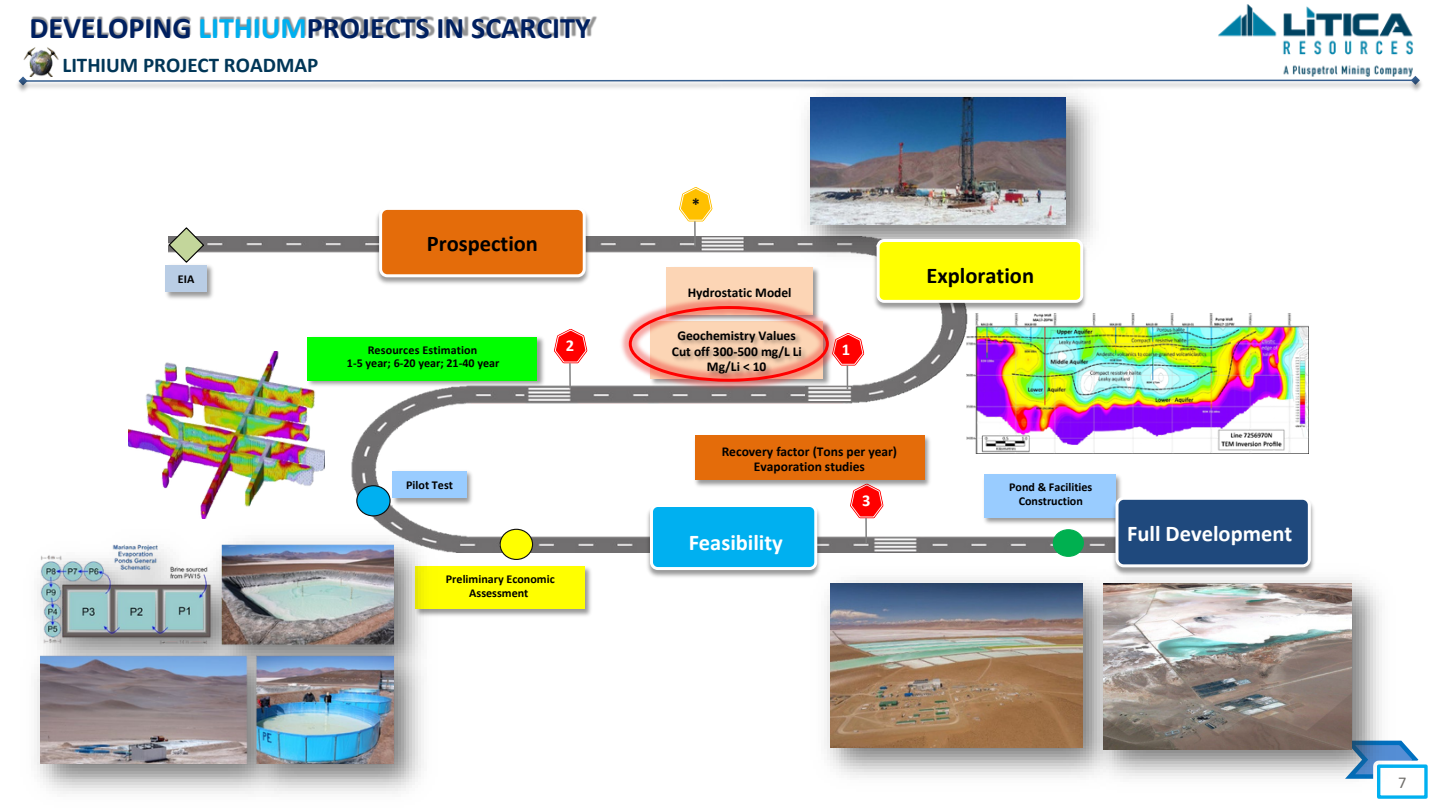
<style>
.page{position:relative;width:1440px;height:810px;background:#fff}
.page>*{position:absolute;margin:0;border:0;box-sizing:border-box;transform-origin:0 0}
.t1{font:700 30px "Calibri";color:#002060}
.t2{font:700 22.5px "Calibri";color:#fff}
.t3{font:700 22.5px "Calibri";color:#000}
.t4{font:700 21px "Calibri";color:#003657}
.t5{font:700 16.5px "Calibri";color:#fff}
.t6{font:700 16.5px "Calibri";color:#0d0d0d}
.t7{font:16.5px "Calibri";color:#6f6d6a}
.t8{font:700 13.5px/15.8px "Calibri";color:#000;text-align:center}
.t9{font:700 12px/13.5px "Calibri";color:#000;text-align:center}
.s1{color:#00b0f0}
</style>
<div class="page">
<svg style="left:1398px;top:740px;width:21px;height:21px"></svg>
<div style="left:1377px;top:764px;width:51px;height:35px;border:3px solid #00b0f0"></div>
<div style="left:1378px;top:766px;width:48px;height:31px;border:1px solid #00b0f0"></div>
<img style="left:17px;top:76px;width:1405px;height:16px">
<img style="left:1211px;top:4px;width:211px;height:75px">
<img style="left:205px;top:237px;width:945px;height:316px">
<img style="left:805px;top:389px;width:46px;height:11px">
<div style="left:500px;top:529px;width:33px;height:30px;background:#ff0;border-radius:50%"></div>
<div style="left:500px;top:529px;width:33px;height:31px;border:1px solid #0d0d0d;border-radius:50%"></div>
<img style="left:571px;top:567px;width:20px;height:49px">
<div style="left:357px;top:486px;width:33px;height:30px;background:#00b0f0;border-radius:50%"></div>
<div style="left:356px;top:485px;width:35px;height:31px;border:1px solid #0d0d0d;border-radius:50%"></div>
<div style="left:415px;top:566px;width:170px;height:43px;background:#ff0"></div>
<img style="left:389px;top:468px;width:87px;height:40px">
<img style="left:396px;top:469px;width:73px;height:39px">
<div style="left:392px;top:471px;width:75px;height:27px;background:#9cf"></div>
<img style="left:34px;top:516px;width:406px;height:278px">
<img style="left:40px;top:539px;width:354px;height:225px">
<svg style="left:168px;top:227px;width:37px;height:35px"></svg>
<svg style="left:679px;top:187px;width:34px;height:35px"></svg>
<hr style="left:694px;top:221px;width:2px;height:26px;background:#7f7f7f">
<img style="left:166px;top:262px;width:50px;height:40px">
<img style="left:168px;top:264px;width:43px;height:38px">
<div style="left:165px;top:265px;width:42px;height:27px;background:#b9cde5"></div>
<img style="left:373px;top:213px;width:219px;height:74px">
<div style="left:381px;top:208px;width:203px;height:68px;background:#e46c0a;border-radius:7px"></div>
<div style="left:379px;top:207px;width:207px;height:70px;border:3px solid #fff;border-radius:7px"></div>
<svg style="left:847px;top:492px;width:39px;height:29px"></svg>
<hr style="left:865px;top:518px;width:2px;height:25px;background:#7f7f7f">
<img style="left:692px;top:432px;width:242px;height:60px">
<div style="left:695px;top:435px;width:229px;height:45px;background:#e46c0a"></div>
<img style="left:644px;top:502px;width:180px;height:75px">
<div style="left:651px;top:506px;width:165px;height:63px;background:#00b0f0;border-radius:6px"></div>
<div style="left:650px;top:504px;width:167px;height:66px;border:3px solid #fff;border-radius:6px"></div>
<div style="left:1053px;top:530px;width:30px;height:26px;background:#00b050;border-radius:50%"></div>
<div style="left:1053px;top:529px;width:31px;height:28px;border:1px solid #00b050;border-radius:50%"></div>
<img style="left:981px;top:471px;width:144px;height:57px">
<img style="left:998px;top:473px;width:112px;height:52px">
<div style="left:984px;top:474px;width:131px;height:44px;background:#9cf"></div>
<img style="left:807px;top:560px;width:274px;height:218px">
<img style="left:830px;top:583px;width:251px;height:165px">
<img style="left:1109px;top:495px;width:205px;height:65px">
<svg style="left:551px;top:326px;width:39px;height:40px"></svg>
<hr style="left:569px;top:363px;width:2px;height:25px;background:#7f7f7f">
<div style="left:1117px;top:498px;width:192px;height:68px;background:#1f497d;border-radius:7px"></div>
<div style="left:1116px;top:497px;width:195px;height:70px;border:3px solid #fff;border-radius:7px"></div>
<img style="left:305px;top:334px;width:243px;height:56px">
<img style="left:337px;top:336px;width:177px;height:51px">
<div style="left:308px;top:337px;width:229px;height:44px;background:#0f0"></div>
<img style="left:129px;top:352px;width:195px;height:166px">
<img style="left:661px;top:264px;width:162px;height:30px">
<div style="left:667px;top:267px;width:146px;height:48px;background:#fcd5b5"></div>
<img style="left:787px;top:76px;width:325px;height:195px">
<img style="left:810px;top:97px;width:256px;height:127px">
<img style="left:870px;top:237px;width:220px;height:77px">
<div style="left:878px;top:241px;width:204px;height:60px;background:#ff0;border-radius:6px"></div>
<div style="left:877px;top:239px;width:206px;height:64px;border:3px solid #fff;border-radius:6px"></div>
<img style="left:967px;top:305px;width:342px;height:148px">
<img style="left:1081px;top:560px;width:317px;height:235px">
<img style="left:1104px;top:583px;width:247px;height:167px">
<img style="left:29px;top:63px;width:24px;height:13px">
<img style="left:23px;top:16px;width:156px;height:47px">
<img style="left:179px;top:16px;width:115px;height:21px">
<img style="left:294px;top:16px;width:303px;height:21px">
<img style="left:616px;top:294px;width:225px;height:100px">
<svg style="left:629px;top:306px;width:238px;height:83px"></svg>
<p class="t1" style="left:30px;top:15px;width:563px">DEVELOPING <span class="s1">LITHIUM</span>PROJECTS IN SCARCITY</p>
<p class="t4" style="left:62px;top:56px;width:257px">LITHIUM PROJECT ROADMAP</p>
<p class="t9" style="left:178px;top:273px;width:18px">EIA</p>
<p class="t3" style="left:427px;top:234px;width:113px">Prospection</p>
<p class="t9" style="left:368px;top:344px;width:111px">Resources Estimation</p>
<p class="t9" style="left:347px;top:357px;width:154px">1-5 year; 6-20 year; 21-40 year</p>
<p class="t5" style="left:566px;top:339px;width:10px">2</p>
<p class="t9" style="left:406px;top:479px;width:48px">Pilot Test</p>
<p class="t9" style="left:446px;top:574px;width:110px">Preliminary Economic<br>Assessment</p>
<p class="t6" style="left:692px;top:197px;width:10px">*</p>
<p class="t8" style="left:688px;top:285px;width:105px">Hydrostatic Model</p>
<p class="t8" style="left:672px;top:329px;width:132px">Geochemistry Values<br>Cut off 300-500 mg/L Li<br>Mg/Li &lt; 10</p>
<p class="t5" style="left:842px;top:343px;width:10px">1</p>
<p class="t8" style="left:722px;top:444px;width:177px">Recovery factor (Tons per year)<br>Evaporation studies</p>
<p class="t2" style="left:689px;top:533px;width:96px">Feasibility</p>
<p class="t5" style="left:862px;top:494px;width:10px">3</p>
<p class="t3" style="left:927px;top:266px;width:109px">Exploration</p>
<p class="t9" style="left:1009px;top:482px;width:85px">Pond &amp; Facilities<br>Construction</p>
<p class="t2" style="left:1127px;top:524px;width:167px">Full Development</p>
<p class="t7" style="left:1398px;top:776px;width:10px">7</p>
</div>
